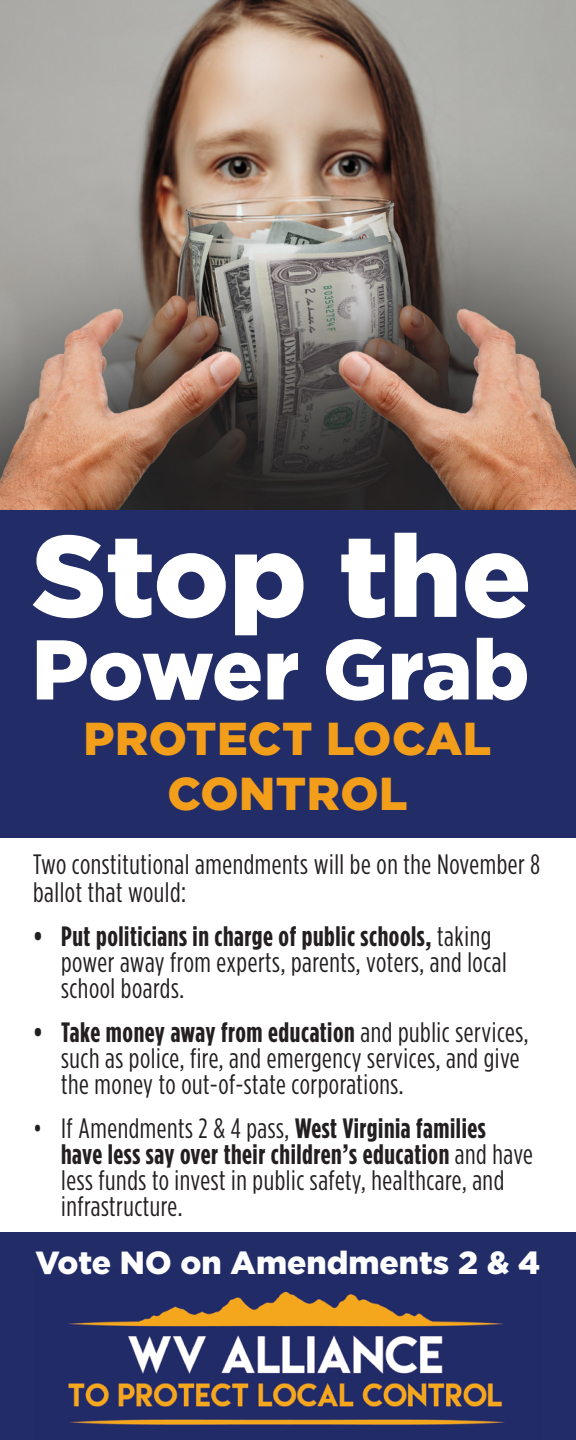
<style>
.page{position:relative;width:576px;height:1440px;background:#fff}
.page>*{position:absolute;margin:0;border:0;box-sizing:border-box;transform-origin:0 0}
.t1{font:900 115.2px "Gotham HTF";color:#fff}
.t2{font:900 84.6px "Gotham HTF";letter-spacing:-.005em;color:#fff}
.t3{font:900 46.2px/55.4px "Gotham HTF";letter-spacing:.01em;color:#f39e1a;text-align:center}
.t4{font:900 32px "Gotham HTF";color:#fff}
.t5{font:condensed 28px/26px "Gotham HTF";letter-spacing:.02em;color:#231f20}
.s1{font-weight:700}
</style>
<div class="page">
<div style="left:0;top:1233px;width:576px;height:207px;background:#222d68"></div>
<div style="left:0;top:507px;width:576px;height:331px;background:#222d68"></div>
<img style="left:0;top:0;width:576px;height:510px">
<img style="left:68px;top:1291px;width:437px;height:134px">
<h1 class="t1" style="left:32px;top:510px;width:501px">Stop the</h1>
<h2 class="t2" style="left:32px;top:621px;width:500px">Power Grab</h2>
<h3 class="t3" style="left:84px;top:710px;width:409px">PROTECT LOCAL<br>CONTROL</h3>
<p class="t5" style="left:33px;top:850px;width:508px;line-height:28px">Two constitutional amendments will be on the November 8 ballot that would:</p>
<p class="t5" style="left:61px;top:923px;width:447px;text-indent:-28px"><span class="s1">• Put politicians in charge of public schools,</span> taking power away from experts, parents, voters, and local school boards.</p>
<p class="t5" style="left:61px;top:1019px;width:469px;text-indent:-28px"><span class="s1">• Take money away from education</span> and public services, such as police, fire, and emergency services, and give the money to out-of-state corporations.</p>
<p class="t5" style="left:61px;top:1115px;width:473px;text-indent:-28px">• If Amendments 2 &amp; 4 pass, <span class="s1">West Virginia families have less say over their children’s education</span> and have less funds to invest in public safety, healthcare, and infrastructure.</p>
<p class="t4" style="left:36px;top:1244px;width:506px">Vote NO on Amendments 2 &amp; 4</p>
</div>
